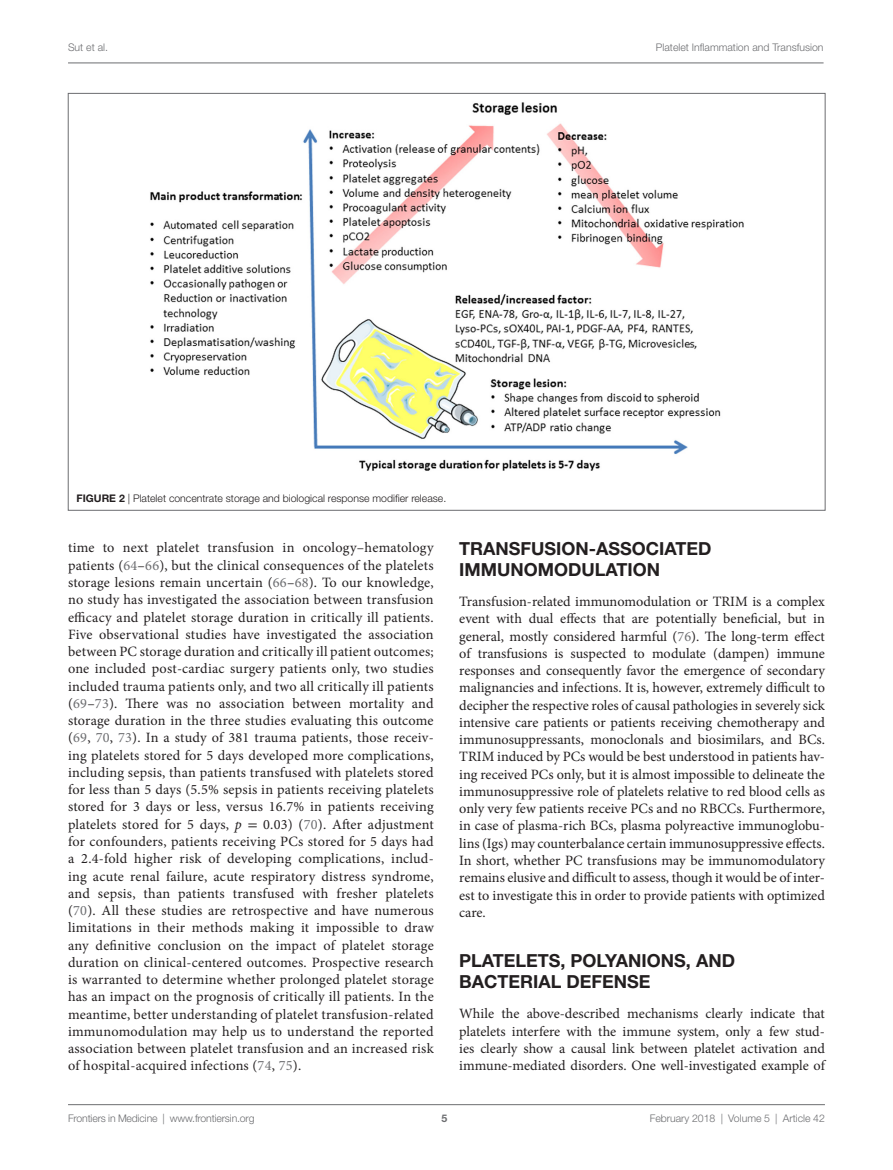
<style>
.page{position:relative;width:893px;height:1170px;background:#fff}
.page>*{position:absolute;margin:0;border:0;box-sizing:border-box;transform-origin:0 0}
.t1{font:700 18px/21px "Helvetica Neue LT Std";color:#231f20}
.t2{font:14.25px/17.2px "Minion Pro";color:#231f20;text-align:justify}
.t3{font:300 10.5px "Helvetica Neue LT Std";color:#6c6d70}
.t4{font:300 10.5px "Helvetica Neue LT Std";color:#231f20}
.t5{font:700 10.5px "Helvetica Neue LT Std";color:#6c6d70}
.s1{font-weight:700}
.s2{color:#6c6d70}
.s3{font-style:italic}
.s4{font-family:"STIX General"}
</style>
<div class="page">
<img style="left:150px;top:102px;width:594px;height:369px">
<hr style="left:68px;top:1104px;width:757px;height:1px;background:#6c6d70">
<hr style="left:68px;top:63px;width:755px;height:1px;background:#6c6d70">
<p class="t3" style="left:68px;top:41px;width:42px">Sut et al.</p>
<p class="t3" style="left:656px;top:41px;width:169px">Platelet Inflammation and Transfusion</p>
<p class="t4" style="left:77px;top:491px;width:371px"><span class="s1">FIGURE 2</span> | Platelet concentrate storage and biological response modifier release.</p>
<p class="t2" style="left:68px;top:539px;width:367px">time to next platelet transfusion in oncology–hematology patients (<span class="s2">64</span>–<span class="s2">66</span>), but the clinical consequences of the platelets storage lesions remain uncertain (<span class="s2">66</span>–<span class="s2">68</span>). To our knowledge, no study has investigated the association between transfusion efficacy and platelet storage duration in critically ill patients.<br>Five observational studies have investigated the association between PC storage duration and critically ill patient outcomes; one included post-cardiac surgery patients only, two studies included trauma patients only, and two all critically ill patients (<span class="s2">69</span>–<span class="s2">73</span>). There was no association between mortality and storage duration in the three studies evaluating this outcome (<span class="s2">69</span>, <span class="s2">70</span>, <span class="s2">73</span>). In a study of 381 trauma patients, those receiv&shy;ing platelets stored for 5 days developed more complications, including sepsis, than patients transfused with platelets stored for less than 5 days (5.5% sepsis in patients receiving platelets stored for 3 days or less, versus 16.7% in patients receiving platelets stored for 5 days, <span class="s3">p</span> <span class="s4">=</span> 0.03) (<span class="s2">70</span>). After adjustment for confounders, patients receiving PCs stored for 5 days had a 2.4-fold higher risk of developing complications, includ&shy;ing acute renal failure, acute respiratory distress syndrome, and sepsis, than patients transfused with fresher platelets (<span class="s2">70</span>). All these studies are retrospective and have numerous limitations in their methods making it impossible to draw any definitive conclusion on the impact of platelet storage duration on clinical-centered outcomes. Prospective research is warranted to determine whether prolonged platelet storage has an impact on the prognosis of critically ill patients. In the meantime, better understanding of platelet transfusion-related immunomodulation may help us to understand the reported association between platelet transfusion and an increased risk of hospital-acquired infections (<span class="s2">74</span>, <span class="s2">75</span>).</p>
<p class="t1" style="left:459px;top:537px;width:254px">TRANSFUSION-ASSOCIATED<br>IMMUNOMODULATION</p>
<p class="t2" style="left:459px;top:593px;width:367px">Transfusion-related immunomodulation or TRIM is a complex event with dual effects that are potentially beneficial, but in general, mostly considered harmful (<span class="s2">76</span>). The long-term effect of transfusions is suspected to modulate (dampen) immune responses and consequently favor the emergence of secondary malignancies and infections. It is, however, extremely difficult to decipher the respective roles of causal pathologies in severely sick intensive care patients or patients receiving chemotherapy and immunosuppressants, monoclonals and biosimilars, and BCs.<br>TRIM induced by PCs would be best understood in patients hav&shy;ing received PCs only, but it is almost impossible to delineate the immunosuppressive role of platelets relative to red blood cells as only very few patients receive PCs and no RBCCs. Furthermore, in case of plasma-rich BCs, plasma polyreactive immunoglobu&shy;lins (Igs) may counterbalance certain immunosuppressive effects.<br>In short, whether PC transfusions may be immunomodulatory remains elusive and difficult to assess, though it would be of inter&shy;est to investigate this in order to provide patients with optimized care.</p>
<p class="t1" style="left:459px;top:949px;width:277px">PLATELETS, POLYANIONS, AND<br>BACTERIAL DEFENSE</p>
<p class="t2" style="left:459px;top:1005px;width:367px">While the above-described mechanisms clearly indicate that platelets interfere with the immune system, only a few stud&shy;ies clearly show a causal link between platelet activation and immune-mediated disorders. One well-investigated example of</p>
<p class="t3" style="left:68px;top:1111px;width:188px">Frontiers in Medicine | www.frontiersin.org</p>
<p class="t3" style="left:650px;top:1111px;width:177px">February 2018 | Volume 5 | Article 42</p>
<p class="t5" style="left:441px;top:1111px;width:7px">5</p>
</div>
